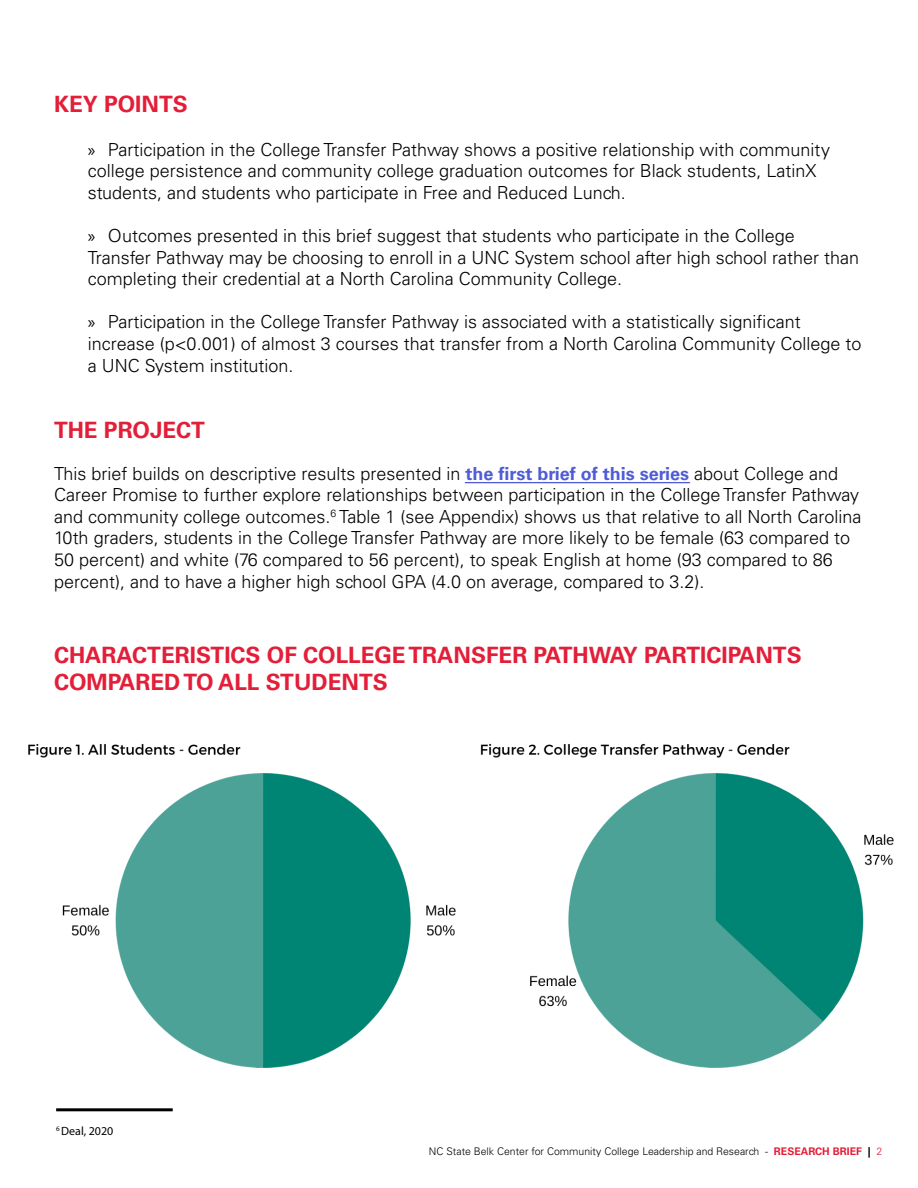
<style>
.page{position:relative;width:918px;height:1188px;background:#fff}
.page>*{position:absolute;margin:0;border:0;box-sizing:border-box;transform-origin:0 0}
.t1{font:700 22.5px/27px "Univers LT Std";color:#e31e38}
.t2{font:300 18px/21.6px "Univers LT Std";color:#000}
.t3{font:12px "Myriad Pro";color:#000}
.t4{font:300 10.5px "Univers LT Std";color:#000}
.s1{font-family:"Myriad Pro";font-weight:400}
.s2{font-weight:700;color:#4f5cd6}
.s3{font-weight:700;color:#e31e38}
.s4{font-weight:700}
.s5{color:#e31e38}
</style>
<div class="page">
<img style="left:28px;top:743px;width:428px;height:369px">
<img style="left:480px;top:744px;width:414px;height:324px">
<hr style="left:56px;top:1108px;width:117px;height:3px;background:#000">
<hr style="left:465px;top:482px;width:225px;height:1px;background:#4f5cd6">
<p class="t1" style="left:54px;top:91px;width:135px">KEY POINTS</p>
<p class="t2" style="left:88px;top:138px;width:744px"><span class="s1">»</span> Participation in the College Transfer Pathway shows a positive relationship with community college persistence and community college graduation outcomes for Black students, LatinX students, and students who participate in Free and Reduced Lunch.</p>
<p class="t2" style="left:88px;top:225px;width:773px"><span class="s1">»</span> Outcomes presented in this brief suggest that students who participate in the College<br>Transfer Pathway may be choosing to enroll in a UNC System school after high school rather than completing their credential at a North Carolina Community College.</p>
<p class="t2" style="left:88px;top:311px;width:775px"><span class="s1">»</span> Participation in the College Transfer Pathway is associated with a statistically significant increase (p&lt;0.001) of almost 3 courses that transfer from a North Carolina Community College to a UNC System institution.</p>
<p class="t1" style="left:54px;top:417px;width:153px">THE PROJECT</p>
<p class="t2" style="left:54px;top:462px;width:809px">This brief builds on descriptive results presented in <span class="s2">the first brief of this series</span> about College and Career Promise to further explore relationships between participation in the College Transfer Pathway and community college outcomes.<sup>6</sup> Table 1 (see Appendix) shows us that relative to all North Carolina 10th graders, students in the College Transfer Pathway are more likely to be female (63 compared to 50 percent) and white (76 compared to 56 percent), to speak English at home (93 compared to 86 percent), and to have a higher high school GPA (4.0 on average, compared to 3.2).</p>
<p class="t1" style="left:54px;top:642px;width:749px">CHARACTERISTICS OF COLLEGE TRANSFER PATHWAY PARTICIPANTS<br>COMPARED TO ALL STUDENTS</p>
<p class="t3" style="left:56px;top:1124px;width:59px"><sup>6</sup> Deal, 2020</p>
<p class="t4" style="left:429px;top:1145px;width:455px">NC State Belk Center for Community College Leadership and Research - <span class="s3">RESEARCH BRIEF</span> <span class="s4">|</span> <span class="s5">2</span></p>
</div>
